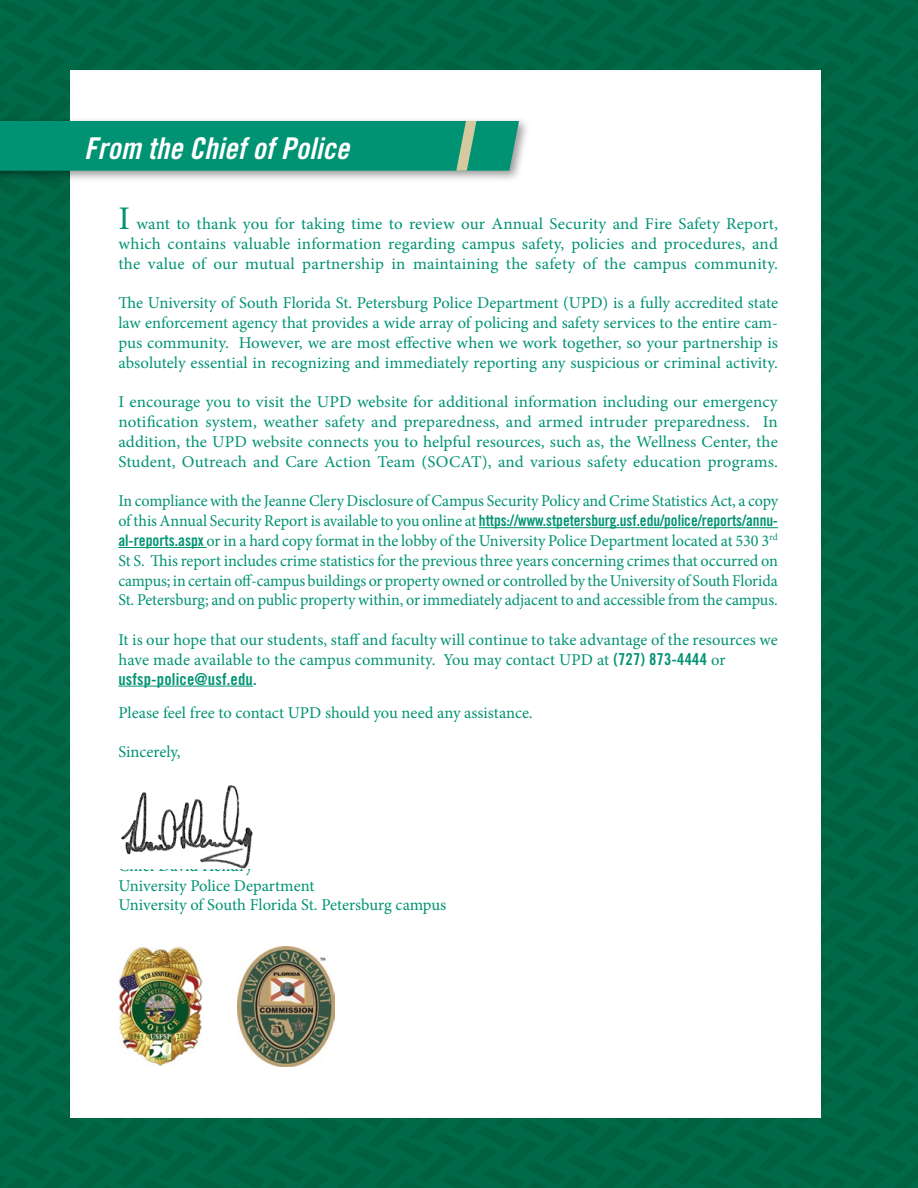
<style>
.page{position:relative;width:918px;height:1188px;background:#006847}
.page>*{position:absolute;margin:0;border:0;box-sizing:border-box;transform-origin:0 0}
.subtitles_teal_k{font:30px "Trade Gothic LT Std Bd Cn 20 Obl";color:#fff}
.subtitles_teal_k-2{font:16.5px/19.8px "Minion Pro";color:#009373;text-align:justify}
.subtitles_teal_k-3{font:16.5px "Trade Gothic LT Std Bd Cn 20";letter-spacing:.01em;color:#009373}
.subtitles_teal_k-4{font:15.75px "Trade Gothic LT Std Bd Cn 20";letter-spacing:-.005em;color:#009373}
.s1{font-size:33px}
.s2{font-family:"Minion Pro";font-size:16.5px}
.s3{font-family:"Trade Gothic LT Std Bd Cn 20";font-size:15.75px}
.s4{font-family:"Trade Gothic LT Std Bd Cn 20"}
</style>
<div class="page">
<div style="left:70px;top:70px;width:751px;height:1048px;background:#fff"></div>
<hr style="left:479px;top:527px;width:299px;height:1px;background:#009373">
<hr style="left:118px;top:547px;width:89px;height:1px;background:#009373">
<hr style="left:118px;top:686px;width:135px;height:1px;background:#009373">
<div style="left:0;top:116px;width:531px;height:67px;background:#000;opacity:.4"></div>
<img style="left:121px;top:785px;width:132px;height:83px">
<img style="left:238px;top:946px;width:96px;height:120px">
<img style="left:118px;top:947px;width:84px;height:119px">
<div style="left:0;top:121px;width:519px;height:50px;background:#009373"></div>
<p class="subtitles_teal_k" style="left:84px;top:130px;width:266px">From the Chief of Police</p>
<p class="subtitles_teal_k-2" style="left:118px;top:214px;width:661px"><span class="s1">I</span> want to thank you for taking time to review our Annual Security and Fire Safety Report, which contains valuable information regarding campus safety, policies and procedures, and the value of our mutual partnership in maintaining the safety of the campus community.</p>
<p class="subtitles_teal_k-2" style="left:118px;top:293px;width:661px">The University of South Florida St. Petersburg Police Department (UPD) is a fully accredited state law enforcement agency that provides a wide array of policing and safety services to the entire cam&shy;pus community. However, we are most effective when we work together, so your partnership is absolutely essential in recognizing and immediately reporting any suspicious or criminal activity.</p>
<p class="subtitles_teal_k-2" style="left:118px;top:392px;width:661px">I encourage you to visit the UPD website for additional information including our emergency notification system, weather safety and preparedness, and armed intruder preparedness. In addition, the UPD website connects you to helpful resources, such as, the Wellness Center, the Student, Outreach and Care Action Team (SOCAT), and various safety education programs.</p>
<p class="subtitles_teal_k-2" style="left:118px;top:491px;width:661px">In compliance with the Jeanne Clery Disclosure of Campus Security Policy and Crime Statistics Act, a copy</p>
<p class="subtitles_teal_k-4" style="left:118px;top:511px;width:661px"><span class="s2">of this Annual Security Report is available to you online at</span> https://www.stpetersburg.usf.edu/police/reports/annu-</p>
<p class="subtitles_teal_k-2" style="left:118px;top:531px;width:661px"><span class="s3">al-reports.aspx</span> or in a hard copy format in the lobby of the University Police Department located at 530 3<sup>rd </sup>St S. This report includes crime statistics for the previous three years concerning crimes that occurred on campus; in certain off-campus buildings or property owned or controlled by the University of South Florida St. Petersburg; and on public property within, or immediately adjacent to and accessible from the campus.</p>
<p class="subtitles_teal_k-2" style="left:118px;top:630px;width:661px">It is our hope that our students, staff and faculty will continue to take advantage of the resources we have made available to the campus community. You may contact UPD at <span class="s4">(727) 873-4444</span> or</p>
<p class="subtitles_teal_k-3" style="left:118px;top:669px;width:140px">usfsp-police@usf.edu.</p>
<p class="subtitles_teal_k-2" style="left:118px;top:703px;width:416px">Please feel free to contact UPD should you need any assistance.</p>
<p class="subtitles_teal_k-2" style="left:118px;top:742px;width:64px">Sincerely,</p>
<p class="subtitles_teal_k-2" style="left:118px;top:856px;width:329px;text-align:left">Chief David Hendry<br>University Police Department<br>University of South Florida St. Petersburg campus</p>
</div>
